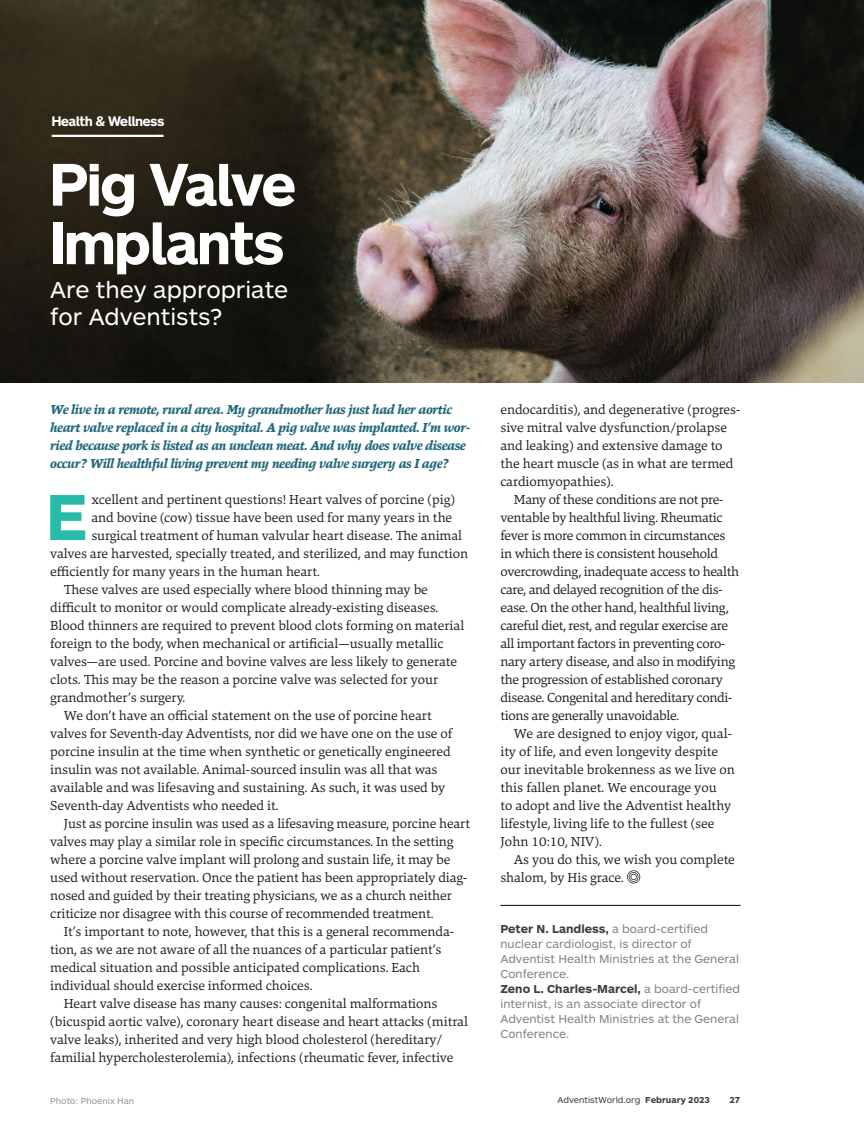
<style>
.page{position:relative;width:864px;height:1134px;background:#fff}
.page>*{position:absolute;margin:0;border:0;box-sizing:border-box;transform-origin:0 0}
.Drop_Caps{font:700 67.5px "ARS Maquette Pro";color:#27bca9}
.Single_Page_H1{font:700 58.5px/58.5px "ARS Maquette Pro";color:#fff}
.Single_Page_H2{font:24px/27px "ARS Maquette Pro";color:#fff}
.Main_Body{font:13.5px/18px "Danton";color:#231f20}
.Main_Body-2{font:13.5px/18px "Danton";letter-spacing:-.02em;color:#231f20}
.Drop_Caps-2{font:13.5px "Danton";color:#231f20}
.Health_Question{font:italic 800 13.5px/18px "Danton";letter-spacing:-.02em;color:#21687d}
.t1{font:700 13.5px "ARS Maquette Pro";color:#fff}
.Author_Bios{font:12px/15px "ARS Maquette Pro";color:#808285}
.t2{font:9px "ARS Maquette Pro";letter-spacing:.035em;color:#3e3e3f}
.New_Photo_Credit{font:9px "ARS Maquette Pro";color:#939598}
.t3{font:700 9px "ARS Maquette Pro";color:#3e3e3f}
.s1{font-weight:700;color:#3e3e3f}
.s2{font-weight:700}
</style>
<div class="page">
<img style="left:0;top:0;width:864px;height:382px">
<hr style="left:500px;top:905px;width:241px;height:1px;background:#231f20">
<svg style="left:627px;top:870px;width:13px;height:14px"></svg>
<hr style="left:52px;top:135px;width:112px;height:2px;background:#fff">
<p class="t1" style="left:52px;top:113px;width:114px">Health &amp; Wellness</p>
<p class="Single_Page_H1" style="left:50px;top:153px;width:247px">Pig Valve<br>Implants</p>
<p class="Single_Page_H2" style="left:50px;top:275px;width:240px">Are they appropriate for Adventists?</p>
<p class="Health_Question" style="left:50px;top:400px;width:422px">We live in a remote, rural area. My grandmother has just had her aortic heart valve replaced in a city hospital. A pig valve was implanted. I’m wor&shy;ried because pork is listed as an unclean meat. And why does valve disease occur? Will healthful living prevent my needing valve surgery as I age?</p>
<p class="Drop_Caps" style="left:45px;top:473px;width:44px">E</p>
<p class="Drop_Caps-2" style="left:91px;top:491px;width:365px">xcellent and pertinent questions! Heart valves of porcine (pig)</p>
<p class="Drop_Caps-2" style="left:91px;top:509px;width:362px">and bovine (cow) tissue have been used for many years in the</p>
<p class="Drop_Caps-2" style="left:91px;top:527px;width:372px">surgical treatment of human valvular heart disease. The animal</p>
<p class="Drop_Caps-2" style="left:50px;top:545px;width:419px">valves are harvested, specially treated, and sterilized, and may function</p>
<p class="Drop_Caps-2" style="left:50px;top:563px;width:271px">efficiently for many years in the human heart.</p>
<p class="Main_Body" style="left:50px;top:580px;width:416px;text-indent:14px">These valves are used especially where blood thinning may be difficult to monitor or would complicate already-existing diseases.<br>Blood thinners are required to prevent blood clots forming on material foreign to the body, when mechanical or artificial—usually metallic valves—are used. Porcine and bovine valves are less likely to generate clots. This may be the reason a porcine valve was selected for your grandmother’s surgery.</p>
<p class="Main_Body" style="left:50px;top:706px;width:404px;text-indent:14px">We don’t have an official statement on the use of porcine heart valves for Seventh-day Adventists, nor did we have one on the use of porcine insulin at the time when synthetic or genetically engineered insulin was not available. Animal-sourced insulin was all that was available and was lifesaving and sustaining. As such, it was used by Seventh-day Adventists who needed it.</p>
<p class="Main_Body" style="left:50px;top:814px;width:421px;text-indent:14px">Just as porcine insulin was used as a lifesaving measure, porcine heart valves may play a similar role in specific circumstances. In the setting where a porcine valve implant will prolong and sustain life, it may be used without reservation. Once the patient has been appropriately diag&shy;nosed and guided by their treating physicians, we as a church neither criticize nor disagree with this course of recommended treatment.</p>
<p class="Main_Body" style="left:50px;top:922px;width:405px;text-indent:14px">It’s important to note, however, that this is a general recommenda&shy;tion, as we are not aware of all the nuances of a particular patient’s medical situation and possible anticipated complications. Each individual should exercise informed choices.</p>
<p class="Main_Body" style="left:50px;top:994px;width:419px;text-indent:14px">Heart valve disease has many causes: congenital malformations (bicuspid aortic valve), coronary heart disease and heart attacks (mitral valve leaks), inherited and very high blood cholesterol (hereditary/ familial hypercholesterolemia), infections (rheumatic fever, infective</p>
<p class="Main_Body" style="left:500px;top:400px;width:241px">endocarditis), and degenerative (progres&shy;sive mitral valve dysfunction/prolapse and leaking) and extensive damage to the heart muscle (as in what are termed cardiomyopathies).</p>
<p class="Main_Body-2" style="left:500px;top:490px;width:240px;text-indent:14px">Many of these conditions are not pre&shy;ventable by healthful living. Rheumatic fever is more common in circumstances in which there is consistent household overcrowding, inadequate access to health care, and delayed recognition of the dis&shy;ease. On the other hand, healthful living, careful diet, rest, and regular exercise are all important factors in preventing coro&shy;nary artery disease, and also in modifying the progression of established coronary disease. Congenital and hereditary condi&shy;tions are generally unavoidable.</p>
<p class="Main_Body" style="left:500px;top:724px;width:236px;text-indent:14px">We are designed to enjoy vigor, qual&shy;ity of life, and even longevity despite our inevitable brokenness as we live on this fallen planet. We encourage you<br>to adopt and live the Adventist healthy lifestyle, living life to the fullest (see John 10:10, NIV).</p>
<p class="Main_Body" style="left:500px;top:850px;width:236px;text-indent:14px">As you do this, we wish you complete shalom, by His grace.</p>
<p class="Author_Bios" style="left:500px;top:921px;width:241px"><span class="s1">Peter N. Landless,</span> a board-certified nuclear cardiologist, is director of Adventist Health Ministries at the General Conference.<br><span class="s1">Zeno L. Charles-Marcel,</span> a board-certified internist, is an associate director of Adventist Health Ministries at the General Conference.</p>
<p class="New_Photo_Credit" style="left:50px;top:1095px;width:86px">Photo: Phoenix Han</p>
<p class="t2" style="left:557px;top:1094px;width:154px">AdventistWorld.org <span class="s2">February 2023</span></p>
<p class="t3" style="left:730px;top:1094px;width:12px">27</p>
</div>
